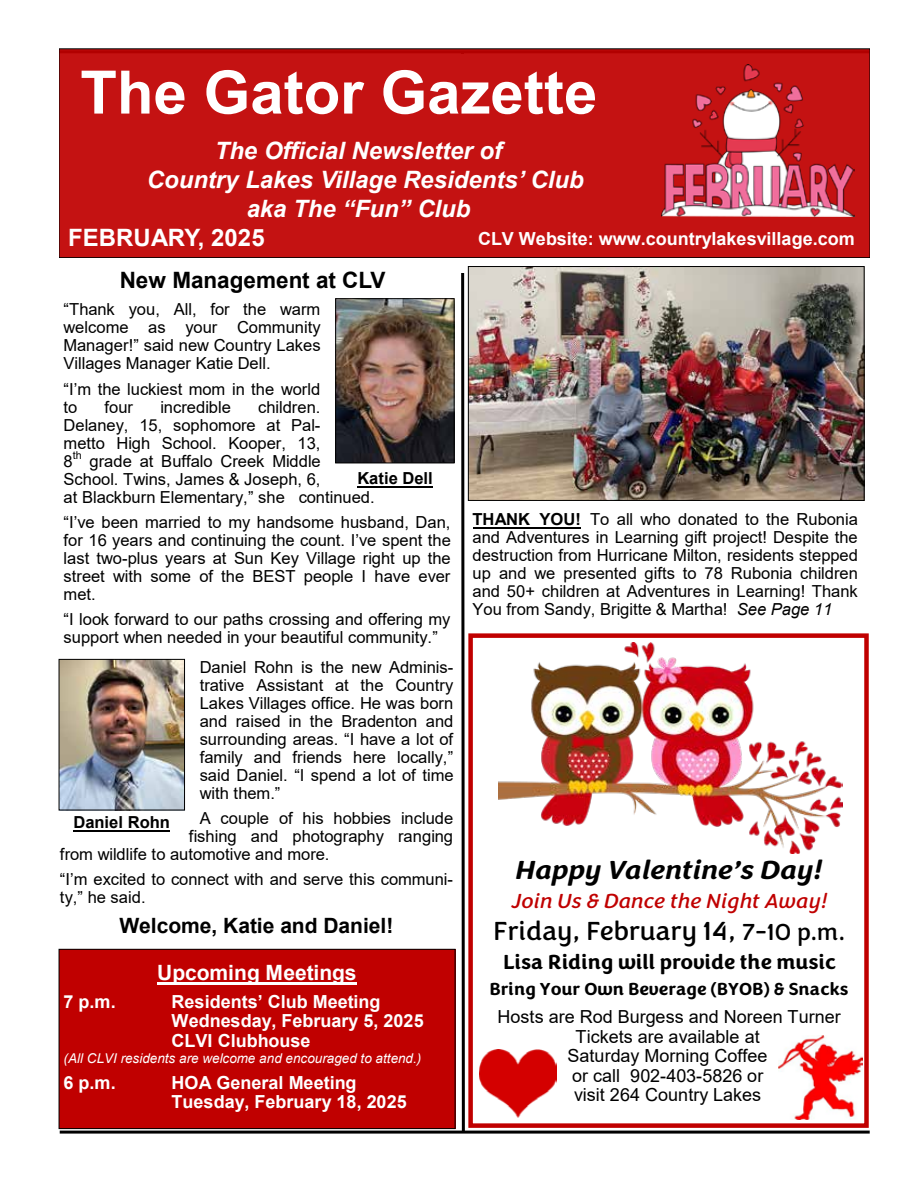
<style>
.page{position:relative;width:918px;height:1188px;background:#fff}
.page>*{position:absolute;margin:0;border:0;box-sizing:border-box;transform-origin:0 0}
.t1{font:700 60px "Arial";color:#fff}
.t2{font:27px "Congenial";color:#000}
.t3{font:italic 700 27px "Congenial";color:#000}
.t4{font:italic 700 24px/29.1px "Arial";color:#fff;text-align:center}
.t5{font:700 24px "Arial";color:#fff}
.t6{font:700 22.5px "Arial";color:#000}
.t7{font:700 21px "Congenial";color:#000}
.t8{font:italic 21px "Congenial";color:#c00000}
.t9{font:700 21px "Arial";color:#000}
.t10{font:700 21px "Arial";color:#fff}
.t11{font:700 18px/19.6px "Arial";color:#fff}
.t12{font:18px/19.6px "Arial";color:#000;text-align:center}
.t13{font:700 18px "Congenial";color:#000}
.t14{font:16.65px "Arial";color:#000}
.t15{font:16.5px/18px "Arial";color:#000;text-align:justify}
.t16{font:700 16.5px "Arial";color:#000}
.t17{font:italic 13.5px "Arial";letter-spacing:.005em;color:#fff}
.t18{font:10.8px "Arial";color:#000}
.s1{font-weight:700}
.s2{font-style:italic}
.s3{font-size:24px}
</style>
<div class="page">
<svg style="left:459px;top:273px;width:7px;height:858px"></svg>
<hr style="left:60px;top:1131px;width:810px;height:3px;background:#000">
<div style="left:59px;top:49px;width:811px;height:209px;background:#c41212"></div>
<div style="left:59px;top:49px;width:811px;height:209px;border:1px solid #000"></div>
<div style="left:59px;top:949px;width:396px;height:180px;background:#c00000"></div>
<div style="left:59px;top:949px;width:396px;height:180px;border:1px solid #000"></div>
<hr style="left:157px;top:982px;width:200px;height:2px;background:#fff">
<img style="left:662px;top:65px;width:193px;height:152px">
<div style="left:468px;top:633px;width:401px;height:495px;border:4px solid #c00000"></div>
<img style="left:498px;top:643px;width:345px;height:211px">
<img style="left:778px;top:1036px;width:84px;height:84px">
<img style="left:479px;top:1049px;width:78px;height:68px">
<img style="left:470px;top:268px;width:392px;height:231px">
<div style="left:468px;top:266px;width:396px;height:235px;border:1px solid #000"></div>
<hr style="left:473px;top:527px;width:108px;height:2px;background:#000">
<img style="left:337px;top:300px;width:115px;height:161px">
<div style="left:335px;top:298px;width:119px;height:165px;border:1px solid #000"></div>
<hr style="left:357px;top:486px;width:76px;height:2px;background:#000">
<img style="left:61px;top:661px;width:122px;height:147px">
<div style="left:59px;top:659px;width:126px;height:151px;border:1px solid #000"></div>
<hr style="left:73px;top:830px;width:97px;height:2px;background:#000">
<h1 class="t1" style="left:80px;top:50px;width:519px">The Gator Gazette</h1>
<h3 class="t4" style="left:147px;top:136px;width:439px">The Official Newsletter of<br>Country Lakes Village Residents’ Club aka The “Fun” Club</h3>
<h3 class="t5" style="left:68px;top:220px;width:198px">FEBRUARY, 2025</h3>
<p class="t11" style="left:478px;top:229px;width:378px">CLV Website: www.countrylakesvillage.com</p>
<h3 class="t6" style="left:120px;top:265px;width:267px">New Management at CLV</h3>
<p class="t15" style="left:64px;top:300px;width:259px">“Thank you, All, for the warm welcome as your Community Manager!” said new Country Lakes Villages Manager Katie Dell.</p>
<p class="t15" style="left:64px;top:380px;width:258px">“I’m the luckiest mom in the world to</p>
<p class="t15" style="left:105px;top:398px;width:30px">four</p>
<p class="t15" style="left:160px;top:398px;width:72px">incredible</p>
<p class="t15" style="left:64px;top:398px;width:258px;text-indent:194px">children.<br>Delaney, 15, sophomore at Pal&shy;metto High School. Kooper, 13, 8</p>
<p class="t18" style="left:73px;top:448px;width:11px">th</p>
<p class="t15" style="left:64px;top:452px;width:313px;text-align:left;text-indent:26px">grade at Buffalo Creek Middle<br>School. Twins, James &amp; Joseph, 6,<br>at Blackburn Elementary,” she continued.</p>
<p class="t14" style="left:64px;top:511px;width:388px">“I’ve been married to my handsome husband, Dan,</p>
<p class="t15" style="left:64px;top:531px;width:389px">for 16 years and continuing the count. I’ve spent the last two-plus years at Sun Key Village right up the street with some of the BEST people I have ever met.</p>
<p class="t15" style="left:64px;top:611px;width:389px">“I look forward to our paths crossing and offering my support when needed in your beautiful community.”</p>
<p class="t16" style="left:357px;top:467px;width:77px">Katie Dell</p>
<p class="t15" style="left:200px;top:658px;width:255px">Daniel Rohn is the new Adminis&shy;trative Assistant at the Country Lakes Villages office. He was born and raised in the Bradenton and</p>
<p class="t14" style="left:200px;top:727px;width:255px">surrounding areas. “I have a lot of</p>
<p class="t15" style="left:200px;top:748px;width:256px">family and friends here locally,” said Daniel. “I spend a lot of time with them.”</p>
<p class="t15" style="left:200px;top:809px;width:255px">A couple of his hobbies include</p>
<p class="t15" style="left:189px;top:827px;width:266px">fishing and photography ranging</p>
<p class="t15" style="left:60px;top:845px;width:271px">from wildlife to automotive and more.</p>
<p class="t15" style="left:60px;top:870px;width:395px">“I’m excited to connect with and serve this communi&shy;ty,” he said.</p>
<p class="t9" style="left:120px;top:911px;width:275px">Welcome, Katie and Daniel!</p>
<p class="t16" style="left:73px;top:811px;width:98px">Daniel Rohn</p>
<p class="t10" style="left:157px;top:958px;width:201px">Upcoming Meetings</p>
<p class="t11" style="left:64px;top:992px;width:54px">7 p.m.</p>
<p class="t11" style="left:172px;top:992px;width:254px">Residents’ Club Meeting<br>Wednesday, February 5, 2025<br>CLVI Clubhouse</p>
<p class="t17" style="left:64px;top:1049px;width:359px">(All CLVI residents are welcome and encouraged to attend.)</p>
<p class="t11" style="left:64px;top:1073px;width:54px">6 p.m.</p>
<p class="t11" style="left:172px;top:1073px;width:237px">HOA General Meeting<br>Tuesday, February 18, 2025</p>
<p class="t14" style="left:473px;top:508px;width:387px"><span class="s1">THANK YOU!</span> To all who donated to the Rubonia</p>
<p class="t15" style="left:473px;top:528px;width:387px">and Adventures in Learning gift project! Despite the destruction from Hurricane Milton, residents stepped up and we presented gifts to 78 Rubonia children and 50+ children at Adventures in Learning! Thank You from Sandy, Brigitte &amp; Martha! <span class="s2">See Page 11</span></p>
<h2 class="t3" style="left:516px;top:852px;width:308px">Happy Valentine’s Day!</h2>
<p class="t8" style="left:512px;top:888px;width:317px">Join Us &amp; Dance the Night Away!</p>
<h2 class="t2" style="left:493px;top:915px;width:354px">Friday, February 14, <span class="s3">7-10 p.m.</span></h2>
<p class="t7" style="left:503px;top:949px;width:334px">Lisa Riding will provide the music</p>
<p class="t13" style="left:490px;top:978px;width:360px">Bring Your Own Beverage (BYOB) &amp; Snacks</p>
<p class="t12" style="left:498px;top:1007px;width:345px">Hosts are Rod Burgess and Noreen Turner<br>Tickets are available at<br>Saturday Morning Coffee<br>or call 902-403-5826 or<br>visit 264 Country Lakes</p>
</div>
